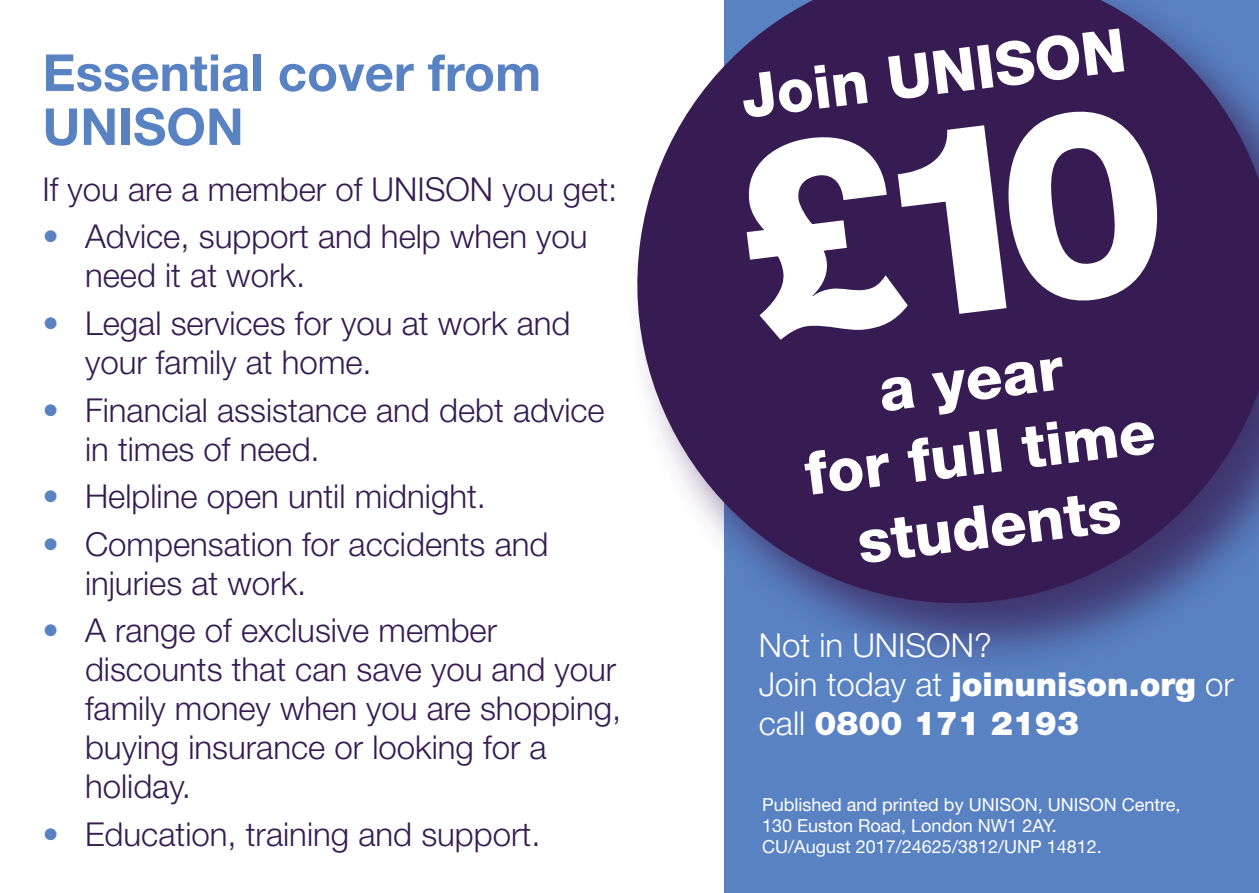
<style>
.page{position:relative;width:1259px;height:893px;background:#fff}
.page>*{position:absolute;margin:0;border:0;box-sizing:border-box;transform-origin:0 0}
.t1{font:800 60.3px/74.1px "Helvetica Neue";color:#fff;text-align:center}
.t2{font:700 51px/54px "Helvetica Neue";color:#5982c3}
.t3{font:300 33px/39px "Helvetica Neue";color:#371c53}
.t4{font:300 33px/39px "Helvetica Neue";color:#fff}
.t5{font:18px/21px "Helvetica Neue";color:#fff}
.s1{color:#5982c3}
.s2{font-weight:900}
</style>
<div class="page">
<div style="left:725px;top:0;width:534px;height:893px;background:#5982c3"></div>
<div style="left:626px;top:0;width:633px;height:679px;background:#371c53;opacity:.75"></div>
<svg style="left:626px;top:0;width:633px;height:625px;fill:#371c53"></svg>
<div style="left:736px;top:103px;width:431px;height:239px;background:#371c53"></div>
<h2 class="t2" style="left:43px;top:45px;width:500px">Essential cover from<br>UNISON</h2>
<p class="t3" style="left:43px;top:169px;width:576px">If you are a member of UNISON you get:</p>
<p class="t3" style="left:85px;top:216px;width:504px;text-indent:-43px"><span class="s1">•</span> Advice, support and help when you need it at work.</p>
<p class="t3" style="left:85px;top:303px;width:487px;text-indent:-43px"><span class="s1">•</span> Legal services for you at work and your family at home.</p>
<p class="t3" style="left:85px;top:390px;width:521px;text-indent:-43px"><span class="s1">•</span> Financial assistance and debt advice in times of need.</p>
<p class="t3" style="left:43px;top:476px;width:445px"><span class="s1">•</span> Helpline open until midnight.</p>
<p class="t3" style="left:85px;top:524px;width:465px;text-indent:-43px"><span class="s1">•</span> Compensation for accidents and injuries at work.</p>
<p class="t3" style="left:85px;top:610px;width:538px;text-indent:-43px"><span class="s1">•</span> A range of exclusive member discounts that can save you and your family money when you are shopping, buying insurance or looking for a holiday.</p>
<p class="t3" style="left:43px;top:814px;width:499px"><span class="s1">•</span> Education, training and support.</p>
<h1 class="t1" style="left:736px;top:60px;width:389px;rotate:-7deg">Join UNISON</h1>
<h1 class="t1" style="left:791px;top:363px;width:354px;rotate:-7deg">a year<br>for full time students</h1>
<p class="t4" style="left:759px;top:625px;width:476px">Not in UNISON?<br>Join today at <span class="s2">joinunison.org</span> or call <span class="s2">0800 171 2193</span></p>
<p class="t5" style="left:762px;top:794px;width:420px">Published and printed by UNISON, UNISON Centre,<br>130 Euston Road, London NW1 2AY.<br>CU/August 2017/24625/3812/UNP 14812.</p>
</div>
